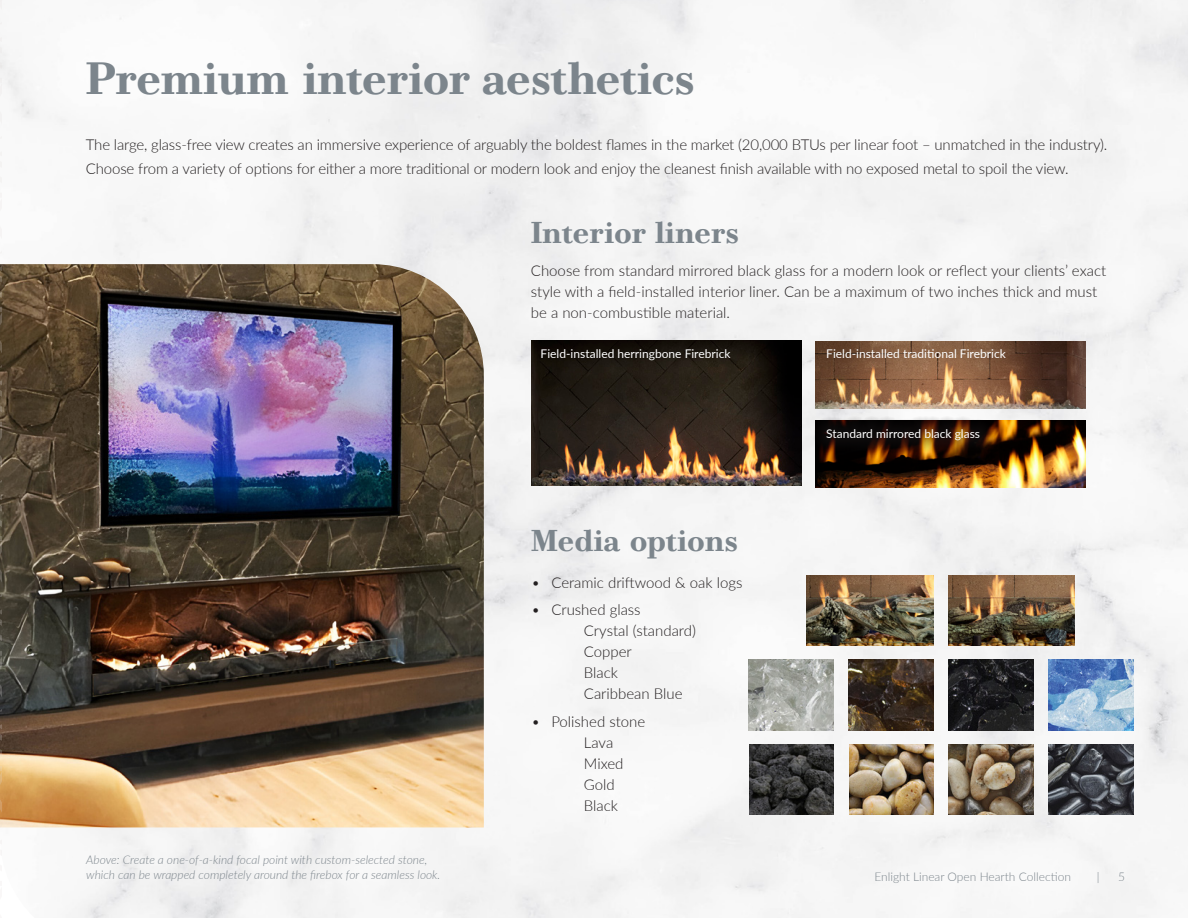
<style>
.page{position:relative;width:1188px;height:918px;background:#f5f5f5}
.page>*{position:absolute;margin:0;border:0;box-sizing:border-box;transform-origin:0 0}
.t1{font:45px "Bodoni PTVF";letter-spacing:-.01em;color:#7c858c}
.t2{font:30px "Bodoni PTVF";color:#7c858c}
.t3{font:300 15px/21px "Lato";letter-spacing:-.01em;color:#231f20}
.t4{font:italic 300 12px/14.4px "Lato";color:#7c858c}
.t5{font:12px "Lato";color:#fff}
.t6{font:300 12px "Lato";color:#7c858c}
</style>
<div class="page">
<img style="left:0;top:264px;width:484px;height:563px">
<svg style="left:0;top:766px;width:1px;height:108px"></svg>
<svg style="left:0;top:881px;width:1px;height:37px"></svg>
<svg style="left:0;top:536px;width:1px;height:108px"></svg>
<svg style="left:0;top:651px;width:1px;height:108px"></svg>
<svg style="left:0;top:307px;width:1px;height:108px"></svg>
<svg style="left:0;top:422px;width:1px;height:108px"></svg>
<svg style="left:0;top:78px;width:1px;height:108px"></svg>
<svg style="left:0;top:193px;width:1px;height:108px"></svg>
<svg style="left:0;top:0;width:1px;height:72px"></svg>
<img style="left:749px;top:659px;width:84px;height:72px">
<img style="left:1049px;top:659px;width:84px;height:72px">
<img style="left:849px;top:659px;width:84px;height:72px">
<img style="left:949px;top:659px;width:84px;height:72px">
<img style="left:849px;top:744px;width:85px;height:70px">
<img style="left:949px;top:744px;width:84px;height:70px">
<img style="left:1049px;top:744px;width:84px;height:70px">
<img style="left:749px;top:744px;width:85px;height:70px">
<img style="left:807px;top:576px;width:126px;height:70px">
<img style="left:948px;top:576px;width:127px;height:70px">
<img style="left:531px;top:340px;width:270px;height:146px">
<img style="left:815px;top:342px;width:270px;height:66px">
<img style="left:815px;top:421px;width:270px;height:66px">
<div style="left:813px;top:416px;width:181px;height:38px;background:#231f20;opacity:.75"></div>
<p class="t1" style="left:86px;top:47px;width:610px">Premium interior aesthetics</p>
<p class="t3" style="left:86px;top:132px;width:1023px;line-height:24px">The large, glass-free view creates an immersive experience of arguably the boldest flames in the market (20,000 BTUs per linear foot – unmatched in the industry).<br>Choose from a variety of options for either a more traditional or modern look and enjoy the cleanest finish available with no exposed metal to spoil the view.</p>
<p class="t2" style="left:531px;top:212px;width:210px">Interior liners</p>
<p class="t3" style="left:531px;top:259px;width:577px">Choose from standard mirrored black glass for a modern look or reflect your clients’ exact style with a field-installed interior liner. Can be a maximum of two inches thick and must be a non-combustible material.</p>
<p class="t5" style="left:541px;top:346px;width:191px">Field-installed herringbone Firebrick</p>
<p class="t5" style="left:826px;top:346px;width:181px">Field-installed traditional Firebrick</p>
<p class="t5" style="left:826px;top:425px;width:155px">Standard mirrored black glass</p>
<p class="t4" style="left:86px;top:853px;width:356px">Above: Create a one-of-a-kind focal point with custom-selected stone, which can be wrapped completely around the firebox for a seamless look.</p>
<p class="t2" style="left:531px;top:519px;width:208px">Media options</p>
<p class="t3" style="left:531px;top:571px;width:213px">• Ceramic driftwood &amp; oak logs</p>
<p class="t3" style="left:584px;top:599px;width:114px;text-indent:-52px">• Crushed glass<br>Crystal (standard)<br>Copper<br>Black<br>Caribbean Blue</p>
<p class="t3" style="left:584px;top:711px;width:63px;text-indent:-52px">• Polished stone<br>Lava<br>Mixed<br>Gold<br>Black</p>
<p class="t6" style="left:874px;top:869px;width:198px">Enlight Linear Open Hearth Collection</p>
<p class="t6" style="left:1097px;top:869px;width:4px">|</p>
<p class="t6" style="left:1118px;top:869px;width:8px">5</p>
</div>
